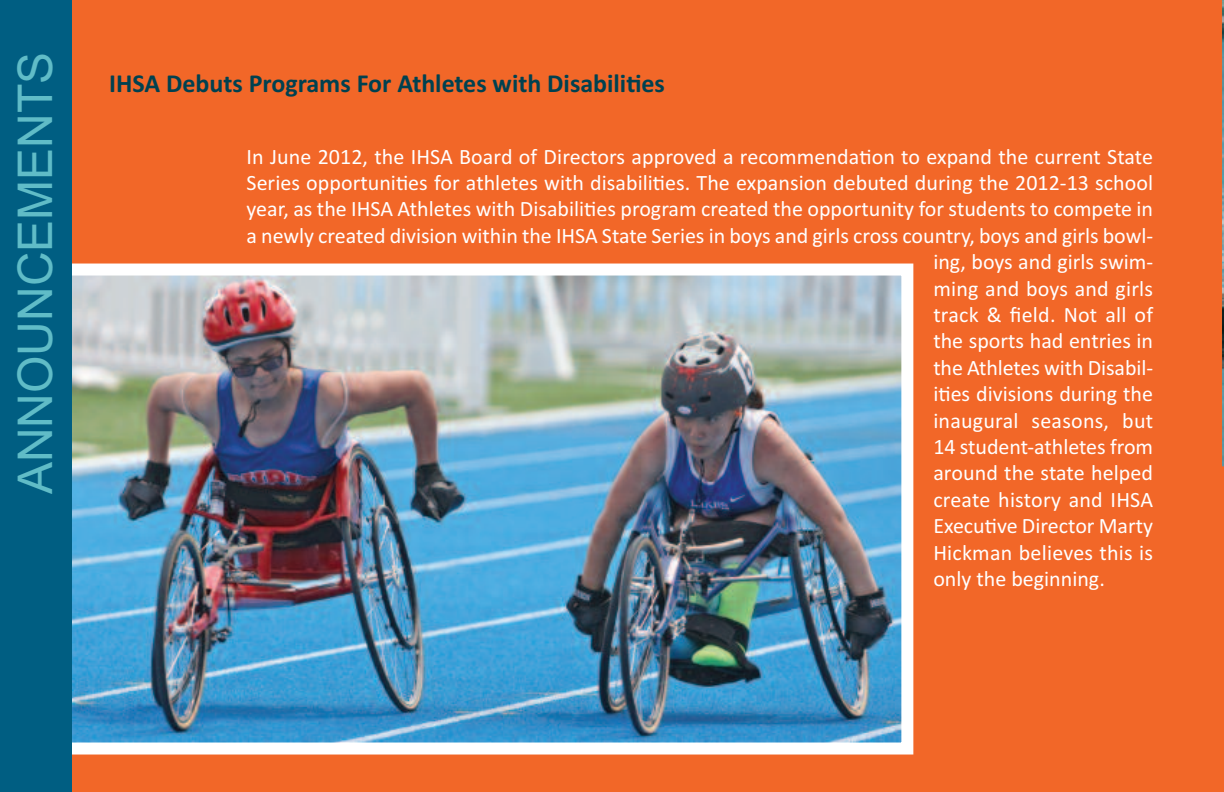
<style>
.page{position:relative;width:1224px;height:792px;background:#fff}
.page>*{position:absolute;margin:0;border:0;box-sizing:border-box;transform-origin:0 0}
.t1{font:48px "Arial";color:#60bcc7}
.t2{font:700 26px "Calibri";color:#004150}
.t3{font:22px "Calibri";color:#fff}
</style>
<div class="page">
<div style="left:72px;top:0;width:1152px;height:792px;background:#f26728"></div>
<img style="left:72px;top:277px;width:828px;height:465px">
<div style="left:54px;top:264px;width:859px;height:491px;border:12px solid #fff"></div>
<img style="left:1223px;top:0;width:1px;height:466px">
<div style="left:0;top:0;width:72px;height:792px;background:#005e82"></div>
<h1 class="t1" style="left:8px;top:494px;width:444px;rotate:-90deg">ANNOUNCEMENTS</h1>
<p class="t2" style="left:109px;top:67px;width:557px">IHSA Debuts Programs For Athletes with Disabilities</p>
<p class="t3" style="left:247px;top:143px;width:908px">In June 2012, the IHSA Board of Directors approved a recommendation to expand the current State</p>
<p class="t3" style="left:247px;top:170px;width:908px">Series opportunities for athletes with disabilities. The expansion debuted during the 2012-13 school</p>
<p class="t3" style="left:247px;top:196px;width:908px">year, as the IHSA Athletes with Disabilities program created the opportunity for students to compete in</p>
<p class="t3" style="left:247px;top:222px;width:908px">a newly created division within the IHSA State Series in boys and girls cross country, boys and girls bowl-</p>
<p class="t3" style="left:933px;top:249px;width:221px">ing, boys and girls swim-</p>
<p class="t3" style="left:933px;top:275px;width:221px">ming and boys and girls</p>
<p class="t3" style="left:933px;top:302px;width:221px">track &amp; field. Not all of</p>
<p class="t3" style="left:933px;top:328px;width:221px">the sports had entries in</p>
<p class="t3" style="left:933px;top:354px;width:221px">the Athletes with Disabil-</p>
<p class="t3" style="left:933px;top:381px;width:221px">ities divisions during the</p>
<p class="t3" style="left:933px;top:407px;width:221px">inaugural seasons, but</p>
<p class="t3" style="left:933px;top:434px;width:221px">14 student-athletes from</p>
<p class="t3" style="left:933px;top:460px;width:221px">around the state helped</p>
<p class="t3" style="left:933px;top:486px;width:221px">create history and IHSA</p>
<p class="t3" style="left:933px;top:513px;width:221px">Executive Director Marty</p>
<p class="t3" style="left:933px;top:539px;width:221px">Hickman believes this is</p>
<p class="t3" style="left:933px;top:566px;width:173px">only the beginning.</p>
</div>
